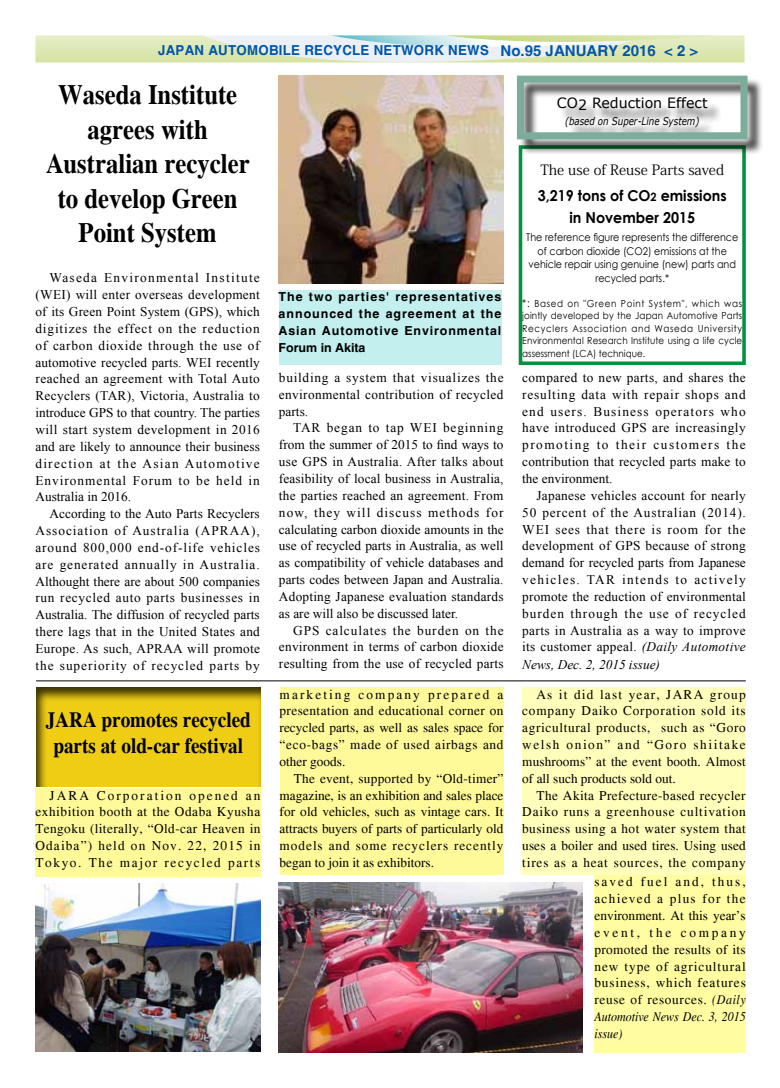
<style>
.page{position:relative;width:780px;height:1088px;background:#fff}
.page>*{position:absolute;margin:0;border:0;box-sizing:border-box;transform-origin:0 0}
.t1{font:700 27.5px/34.5px "Times";color:#000;text-align:center;scale:.9 1}
.t2{font:700 21.25px/26.6px "Times";color:#000;text-align:center;scale:.9 1}
.t3{font:700 15px/22.1px "Century Gothic";color:#000;text-align:center;scale:.95 1}
.t4{font:14.12px "Koz Min Pro";color:#000}
.t5{font:14.12px "Verdana";color:#000}
.t6{font:700 13.75px "Helvetica";letter-spacing:.02em;color:#0056a7}
.t7{font:13.25px/16.9px "Times New Roman";letter-spacing:.025em;color:#000;text-align:justify}
.t8{font:13.25px/16.9px "Times";letter-spacing:.05em;color:#000;text-align:justify}
.t9{font:700 12.38px/16.9px "Helvetica";letter-spacing:.075em;color:#000;text-align:justify}
.t10{font:10.62px/13.4px "Century Gothic";color:#000;text-align:center;scale:.9 1}
.t11{font:italic 10.62px "Verdana";color:#000;scale:.82 1}
.t12{font:9.75px/12.5px "Century Gothic";letter-spacing:.01em;color:#000;text-align:justify;scale:.9 1}
.s1{font-size:15px}
.s2{font-size:11.5px}
.s3{font-size:10.62px}
.s4{font-style:italic}
</style>
<div class="page">
<svg style="left:35px;top:35px;width:709px;height:28px;background:#dfeacc"></svg>
<div style="left:32px;top:683px;width:239px;height:105px;background:#000;opacity:.75"></div>
<div style="left:35px;top:788px;width:225px;height:89px;background:#fffa99"></div>
<div style="left:279px;top:687px;width:224px;height:188px;background:#fffa99"></div>
<div style="left:518px;top:145px;width:227px;height:220px;border:4px solid #00923d"></div>
<div style="left:519px;top:77px;width:244px;height:78px;background:#000;opacity:.75"></div>
<div style="left:517px;top:76px;width:230px;height:63px;border:7px solid #7cad9a"></div>
<img style="left:279px;top:76px;width:224px;height:208px">
<div style="left:278px;top:291px;width:223px;height:74px;background:#c3efef"></div>
<img style="left:35px;top:883px;width:225px;height:168px">
<img style="left:279px;top:882px;width:303px;height:170px">
<div style="left:522px;top:687px;width:223px;height:188px;background:#fffebb"></div>
<hr style="left:36px;top:680px;width:709px;height:1px;background:#000">
<div style="left:594px;top:875px;width:151px;height:177px;background:#fffca1"></div>
<p class="t6" style="left:158px;top:42px;width:541px">JAPAN AUTOMOBILE RECYCLE NETWORK NEWS <span class="s1">No.95 JANUARY 2016 &lt; 2 &gt;</span></p>
<h1 class="t1" style="left:46px;top:77px;width:228px">Waseda Institute agrees with<br>Australian recycler to develop Green<br>Point System</h1>
<p class="t7" style="left:35px;top:269px;width:226px;text-indent:14px">Waseda Environmental Institute (WEI) will enter overseas development of its Green Point System (GPS), which digitizes the effect on the reduction of carbon dioxide through the use of automotive recycled parts. WEI recently reached an agreement with Total Auto Recyclers (TAR), Victoria, Australia to introduce GPS to that country. The parties will start system development in 2016 and are likely to announce their business direction at the Asian Automotive Environmental Forum to be held in Australia in 2016.</p>
<p class="t7" style="left:35px;top:505px;width:226px;text-indent:14px">According to the Auto Parts Recyclers Association of Australia (APRAA), around 800,000 end-of-life vehicles are generated annually in Australia.<br>Althought there are about 500 companies run recycled auto parts businesses in Australia. The diffusion of recycled parts there lags that in the United States and Europe. As such, APRAA will promote the superiority of recycled parts by</p>
<h2 class="t2" style="left:46px;top:706px;width:229px">JARA promotes recycled parts at old-car festival</h2>
<p class="t8" style="left:35px;top:786px;width:226px;text-indent:14px">JARA Corporation opened an exhibition booth at the Odaba Kyusha Tengoku (literally, “Old-car Heaven in Odaiba”) held on Nov. 22, 2015 in Tokyo. The major recycled parts</p>
<p class="t9" style="left:278px;top:288px;width:224px">The two parties' representatives announced the agreement at the Asian Automotive Environmental Forum in Akita</p>
<p class="t7" style="left:279px;top:369px;width:226px">building a system that visualizes the environmental contribution of recycled parts.</p>
<p class="t7" style="left:279px;top:419px;width:226px;text-indent:14px">TAR began to tap WEI beginning from the summer of 2015 to find ways to use GPS in Australia. After talks about feasibility of local business in Australia, the parties reached an agreement. From now, they will discuss methods for calculating carbon dioxide amounts in the use of recycled parts in Australia, as well as compatibility of vehicle databases and parts codes between Japan and Australia.<br>Adopting Japanese evaluation standards as are will also be discussed later.</p>
<p class="t7" style="left:279px;top:621px;width:226px;text-indent:14px">GPS calculates the burden on the environment in terms of carbon dioxide resulting from the use of recycled parts</p>
<p class="t8" style="left:279px;top:685px;width:225px">marketing company prepared a presentation and educational corner on recycled parts, as well as sales space for “eco-bags” made of used airbags and other goods.</p>
<p class="t8" style="left:279px;top:770px;width:225px;text-indent:14px">The event, supported by “Old-timer” magazine, is an exhibition and sales place for old vehicles, such as vintage cars. It attracts buyers of parts of particularly old models and some recyclers recently began to join it as exhibitors.</p>
<p class="t5" style="left:557px;top:93px;width:152px">CO2 Reduction Effect</p>
<p class="t11" style="left:565px;top:113px;width:165px">(based on Super-Line System)</p>
<p class="t4" style="left:540px;top:159px;width:185px">The use of Reuse Parts saved</p>
<p class="t3" style="left:537px;top:184px;width:200px">3,219 tons of CO<span class="s2">2</span> emissions in November 2015</p>
<p class="t10" style="left:526px;top:231px;width:237px">The reference figure represents the difference of carbon dioxide (CO2) emissions at the vehicle repair using genuine (new) parts and recycled parts.*</p>
<p class="t12" style="left:522px;top:297px;width:246px"><span class="s3">*:</span> Based on "Green Point System", which was jointly developed by the Japan Automotive Parts Recyclers Association and Waseda University Environmental Research Institute using a life cycle assessment (LCA) technique.</p>
<p class="t7" style="left:522px;top:369px;width:225px">compared to new parts, and shares the resulting data with repair shops and end users. Business operators who have introduced GPS are increasingly promoting to their customers the contribution that recycled parts make to the environment.</p>
<p class="t7" style="left:522px;top:487px;width:225px;text-indent:14px">Japanese vehicles account for nearly 50 percent of the Australian (2014).<br>WEI sees that there is room for the development of GPS because of strong demand for recycled parts from Japanese vehicles. TAR intends to actively promote the reduction of environmental burden through the use of recycled parts in Australia as a way to improve its customer appeal. <span class="s4">(Daily Automotive News, Dec. 2, 2015 issue)</span></p>
<p class="t8" style="left:522px;top:685px;width:225px;text-indent:14px">As it did last year, JARA group company Daiko Corporation sold its agricultural products, such as “Goro welsh onion” and “Goro shiitake mushrooms” at the event booth. Almost of all such products sold out.</p>
<p class="t8" style="left:522px;top:786px;width:225px;text-indent:14px">The Akita Prefecture-based recycler Daiko runs a greenhouse cultivation business using a hot water system that uses a boiler and used tires. Using used tires as a heat sources, the company</p>
<p class="t8" style="left:594px;top:873px;width:153px">saved fuel and, thus, achieved a plus for the environment. At this year’s event, the company promoted the results of its new type of agricultural business, which features reuse of resources. <span class="s4">(Daily Automotive News Dec. 3, 2015 issue)</span></p>
</div>
